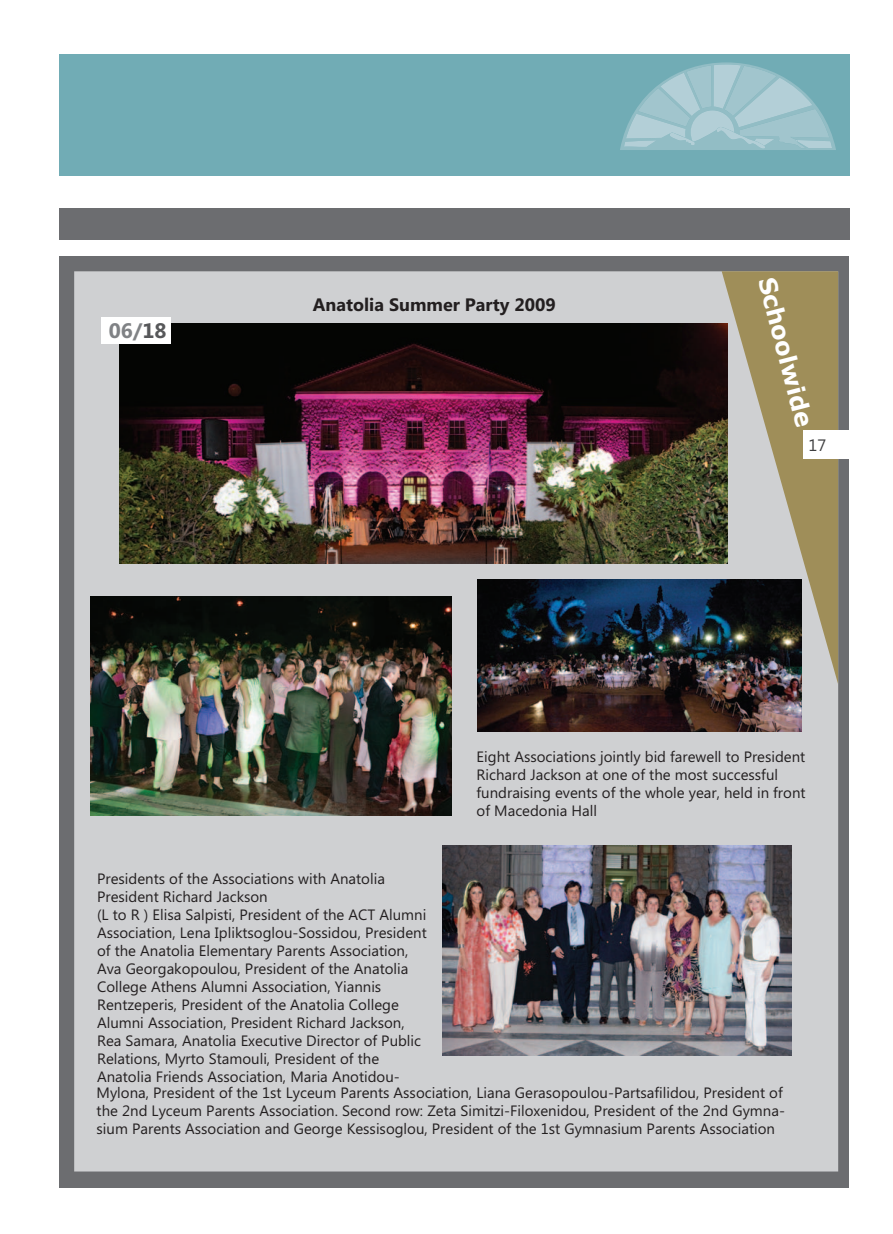
<style>
.page{position:relative;width:893px;height:1234px;background:#fff}
.page>*{position:absolute;margin:0;border:0;box-sizing:border-box;transform-origin:0 0}
.t1{font:700 24px "Verdana";color:#fff}
.t2{font:700 21px "Segoe UI";color:#808285}
.t3{font:700 18px "Segoe UI";color:#231f20}
.t4{font:16.5px "Segoe UI";color:#3e3e3f}
.t5{font:15px/18px "Segoe UI";color:#231f20}
.s1{color:#57585a}
</style>
<div class="page">
<div style="left:59px;top:54px;width:791px;height:121px;background:#71acb5"></div>
<svg style="left:620px;top:62px;width:216px;height:88px"></svg>
<div style="left:60px;top:256px;width:789px;height:931px;background:#6c6d70"></div>
<div style="left:74px;top:271px;width:764px;height:900px;background:#cfd0d2"></div>
<svg style="left:722px;top:271px;width:116px;height:413px;background:#b0a686"></svg>
<img style="left:443px;top:845px;width:348px;height:209px">
<img style="left:90px;top:596px;width:362px;height:219px">
<img style="left:478px;top:580px;width:324px;height:151px">
<img style="left:119px;top:324px;width:609px;height:239px">
<div style="left:102px;top:317px;width:69px;height:27px;background:#fff"></div>
<div style="left:803px;top:430px;width:89px;height:29px;background:#fff"></div>
<div style="left:59px;top:208px;width:790px;height:31px;background:#6c6d70"></div>
<h2 class="t2" style="left:109px;top:315px;width:59px">06/<span class="s1">18</span></h2>
<p class="t3" style="left:313px;top:292px;width:244px">Anatolia Summer Party 2009</p>
<h1 class="t1" style="left:781px;top:273px;width:155px;rotate:75deg">Schoolwide</h1>
<p class="t4" style="left:808px;top:434px;width:19px">17</p>
<p class="t4" style="left:809px;top:434px;width:19px">05</p>
<p class="t5" style="left:477px;top:747px;width:330px">Eight Associations jointly bid farewell to President Richard Jackson at one of the most successful fundraising events of the whole year, held in front of Macedonia Hall</p>
<p class="t5" style="left:97px;top:868px;width:331px">Presidents of the Associations with Anatolia President Richard Jackson<br>(L to R ) Elisa Salpisti, President of the ACT Alumni Association, Lena Ipliktsoglou-Sossidou, President of the Anatolia Elementary Parents Association, Ava Georgakopoulou, President of the Anatolia College Athens Alumni Association, Yiannis Rentzeperis, President of the Anatolia College Alumni Association, President Richard Jackson, Rea Samara, Anatolia Executive Director of Public Relations, Myrto Stamouli, President of the Anatolia Friends Association, Maria Anotidou-</p>
<p class="t5" style="left:97px;top:1082px;width:690px">Mylona, President of the 1st Lyceum Parents Association, Liana Gerasopoulou-Partsafilidou, President of the 2nd Lyceum Parents Association. Second row: Zeta Simitzi-Filoxenidou, President of the 2nd Gymna&shy;sium Parents Association and George Kessisoglou, President of the 1st Gymnasium Parents Association</p>
</div>
